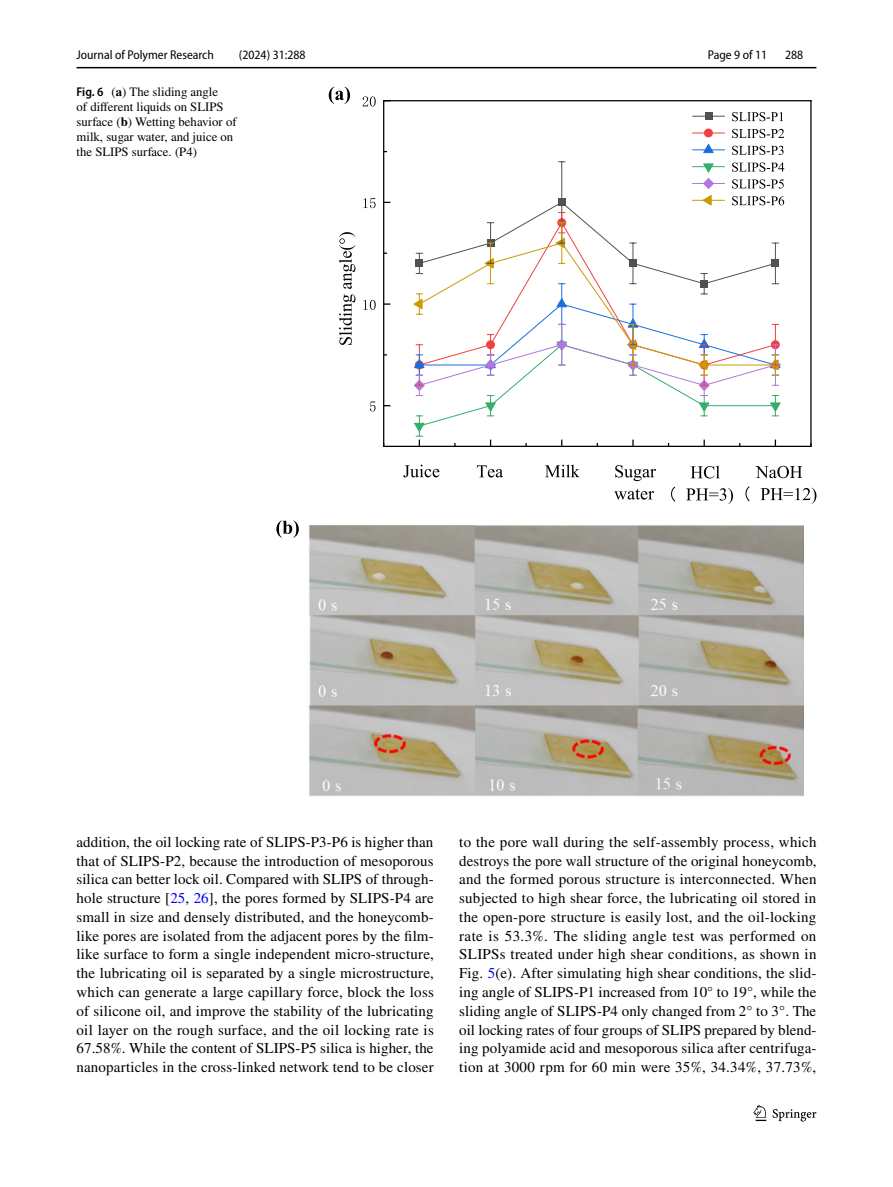
<style>
.page{position:relative;width:893px;height:1187px;background:#fff}
.page>*{position:absolute;margin:0;border:0;box-sizing:border-box;transform-origin:0 0}
.t1{font:15px/18.8px "STIX";letter-spacing:.01em;color:#000;text-align:justify}
.t2{font:12.75px/15px "STIX";color:#000}
.t3{font:semi-condensed 12.75px "Myriad Pro";color:#000}
.s1{font-family:"Myriad Pro";font-weight:600;font-stretch:semi-condensed}
.s2{font-weight:700}
.s3{color:#00f}
</style>
<div class="page">
<hr style="left:77px;top:67px;width:739px;height:1px;background:#000">
<svg style="left:753px;top:1105px;width:13px;height:15px"></svg>
<svg style="left:773px;top:1109px;width:43px;height:12px"></svg>
<hr style="left:384px;top:445px;width:427px;height:2px;background:#000">
<hr style="left:384px;top:100px;width:427px;height:1px;background:#000">
<hr style="left:383px;top:101px;width:1px;height:345px;background:#000">
<svg style="left:384px;top:303px;width:6px;height:2px"></svg>
<hr style="left:810px;top:101px;width:2px;height:345px;background:#000">
<svg style="left:370px;top:401px;width:5px;height:10px"></svg>
<svg style="left:363px;top:300px;width:13px;height:10px"></svg>
<svg style="left:363px;top:198px;width:12px;height:10px"></svg>
<svg style="left:363px;top:96px;width:13px;height:10px"></svg>
<hr style="left:692px;top:116px;width:32px;height:1px;background:#515151">
<div style="left:705px;top:112px;width:7px;height:8px;background:#515151"></div>
<svg style="left:732px;top:112px;width:51px;height:9px"></svg>
<hr style="left:692px;top:133px;width:32px;height:1px;background:#f14040">
<div style="left:704px;top:129px;width:8px;height:8px;background:#f14040;border-radius:50%"></div>
<div style="left:704px;top:129px;width:9px;height:8px;border:1px solid #f14040;border-radius:50%"></div>
<svg style="left:732px;top:129px;width:52px;height:9px"></svg>
<hr style="left:692px;top:149px;width:32px;height:1px;background:#1a6fdf">
<svg style="left:703px;top:144px;width:11px;height:9px"></svg>
<svg style="left:732px;top:146px;width:52px;height:9px"></svg>
<svg style="left:413px;top:161px;width:371px;height:285px"></svg>
<svg style="left:403px;top:464px;width:36px;height:13px"></svg>
<svg style="left:477px;top:465px;width:26px;height:12px"></svg>
<svg style="left:545px;top:464px;width:35px;height:13px"></svg>
<svg style="left:615px;top:465px;width:41px;height:16px"></svg>
<svg style="left:614px;top:488px;width:40px;height:11px"></svg>
<svg style="left:691px;top:465px;width:29px;height:13px"></svg>
<svg style="left:671px;top:486px;width:4px;height:15px"></svg>
<svg style="left:686px;top:488px;width:47px;height:16px"></svg>
<svg style="left:755px;top:466px;width:47px;height:12px"></svg>
<svg style="left:745px;top:486px;width:5px;height:15px"></svg>
<svg style="left:760px;top:487px;width:56px;height:17px"></svg>
<svg style="left:339px;top:232px;width:16px;height:113px"></svg>
<svg style="left:329px;top:87px;width:21px;height:17px"></svg>
<svg style="left:276px;top:520px;width:23px;height:17px"></svg>
<img style="left:309px;top:525px;width:495px;height:271px">
<p class="t3" style="left:77px;top:48px;width:139px">Journal of Polymer Research</p>
<p class="t3" style="left:239px;top:48px;width:68px">(2024) 31:288</p>
<p class="t3" style="left:708px;top:48px;width:61px">Page 9 of 11</p>
<p class="t3" style="left:785px;top:48px;width:20px">288</p>
<p class="t2" style="left:77px;top:85px;width:162px"><span class="s1">Fig. 6</span> (<span class="s2">a</span>) The sliding angle<br>of different liquids on SLIPS surface (<span class="s2">b</span>) Wetting behavior of milk, sugar water, and juice on the SLIPS surface. (P4)</p>
<p class="t1" style="left:77px;top:833px;width:359px">addition, the oil locking rate of SLIPS-P3-P6 is higher than that of SLIPS-P2, because the introduction of mesoporous silica can better lock oil. Compared with SLIPS of through&shy;hole structure [<span class="s3">25</span>, <span class="s3">26</span>], the pores formed by SLIPS-P4 are small in size and densely distributed, and the honeycomb&shy;like pores are isolated from the adjacent pores by the film&shy;like surface to form a single independent micro-structure, the lubricating oil is separated by a single microstructure, which can generate a large capillary force, block the loss of silicone oil, and improve the stability of the lubricating oil layer on the rough surface, and the oil locking rate is 67.58%. While the content of SLIPS-P5 silica is higher, the nanoparticles in the cross-linked network tend to be closer</p>
<p class="t1" style="left:459px;top:833px;width:359px">to the pore wall during the self-assembly process, which destroys the pore wall structure of the original honeycomb, and the formed porous structure is interconnected. When subjected to high shear force, the lubricating oil stored in the open-pore structure is easily lost, and the oil-locking rate is 53.3%. The sliding angle test was performed on SLIPSs treated under high shear conditions, as shown in Fig. <span class="s3">5</span>(e). After simulating high shear conditions, the slid&shy;ing angle of SLIPS-P1 increased from 10° to 19°, while the sliding angle of SLIPS-P4 only changed from 2° to 3°. The oil locking rates of four groups of SLIPS prepared by blend&shy;ing polyamide acid and mesoporous silica after centrifuga&shy;tion at 3000 rpm for 60 min were 35%, 34.34%, 37.73%,</p>
</div>
